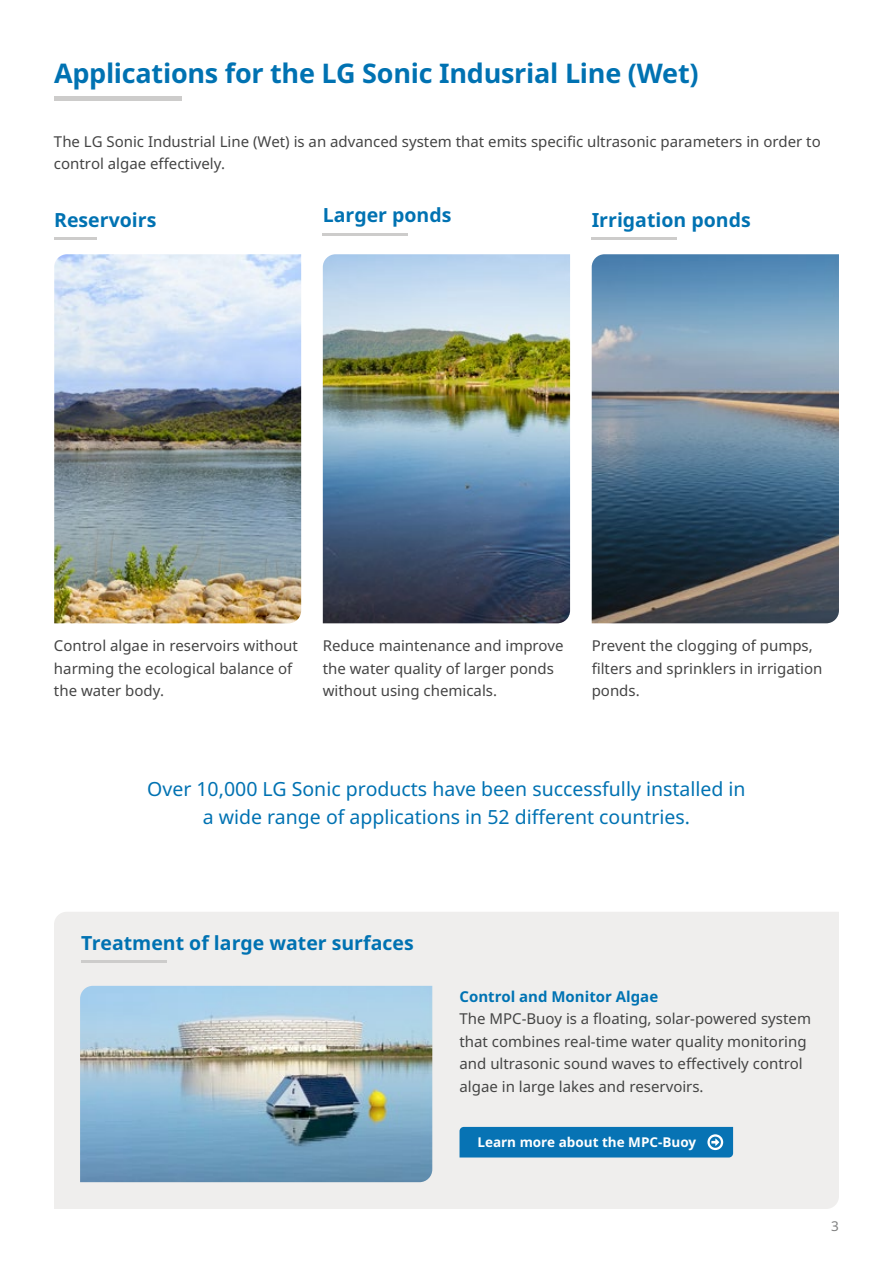
<style>
.page{position:relative;width:893px;height:1263px;background:#fff}
.page>*{position:absolute;margin:0;border:0;box-sizing:border-box;transform-origin:0 0}
.t1{font:700 27px "Noto Sans";letter-spacing:-.01em;color:#0072b2}
.t2{font:19.5px/28.5px "Noto Sans";color:#0072b2;text-align:center}
.t3{font:700 19.5px "Noto Sans";color:#0072b2}
.t4{font:15px/22.5px "Noto Sans";color:#444}
.t5{font:700 15px "Noto Sans";color:#0073b3}
.t6{font:700 13.5px "Noto Sans";color:#fff}
.t7{font:13.5px "Noto Sans";color:#7f8080}
</style>
<div class="page">
<hr style="left:54px;top:97px;width:128px;height:4px;background:#cdcccb">
<hr style="left:323px;top:233px;width:85px;height:3px;background:#cdcccb">
<img style="left:323px;top:254px;width:247px;height:369px">
<hr style="left:54px;top:237px;width:43px;height:3px;background:#cdcccb">
<img style="left:54px;top:254px;width:247px;height:369px">
<div style="left:54px;top:912px;width:785px;height:297px;background:#efeeed"></div>
<hr style="left:81px;top:960px;width:85px;height:3px;background:#cdcccb">
<img style="left:80px;top:986px;width:352px;height:196px">
<div style="left:459px;top:1127px;width:274px;height:30px;background:#0773b4"></div>
<img style="left:592px;top:254px;width:247px;height:369px">
<hr style="left:592px;top:237px;width:85px;height:3px;background:#cdcccb">
<h1 class="t1" style="left:54px;top:54px;width:646px">Applications for the LG Sonic Indusrial Line (Wet)</h1>
<p class="t4" style="left:54px;top:130px;width:768px">The LG Sonic Industrial Line (Wet) is an advanced system that emits specific ultrasonic parameters in order to control algae effectively.</p>
<h2 class="t3" style="left:54px;top:206px;width:104px">Reservoirs</h2>
<h2 class="t3" style="left:323px;top:202px;width:130px">Larger ponds</h2>
<h2 class="t3" style="left:592px;top:206px;width:160px">Irrigation ponds</h2>
<p class="t4" style="left:54px;top:634px;width:245px">Control algae in reservoirs without harming the ecological balance of the water body.</p>
<p class="t4" style="left:323px;top:634px;width:242px">Reduce maintenance and improve the water quality of larger ponds without using chemicals.</p>
<p class="t4" style="left:592px;top:634px;width:232px">Prevent the clogging of pumps, filters and sprinklers in irrigation ponds.</p>
<h2 class="t2" style="left:147px;top:774px;width:600px">Over 10,000 LG Sonic products have been successfully installed in a wide range of applications in 52 different countries.</h2>
<h2 class="t3" style="left:81px;top:929px;width:334px">Treatment of large water surfaces</h2>
<p class="t5" style="left:459px;top:986px;width:200px">Control and Monitor Algae</p>
<p class="t4" style="left:459px;top:1007px;width:353px">The MPC-Buoy is a floating, solar-powered system that combines real-time water quality monitoring and ultrasonic sound waves to effectively control algae in large lakes and reservoirs.</p>
<p class="t6" style="left:477px;top:1133px;width:220px">Learn more about the MPC-Buoy</p>
<p class="t7" style="left:831px;top:1217px;width:9px">3</p>
</div>
